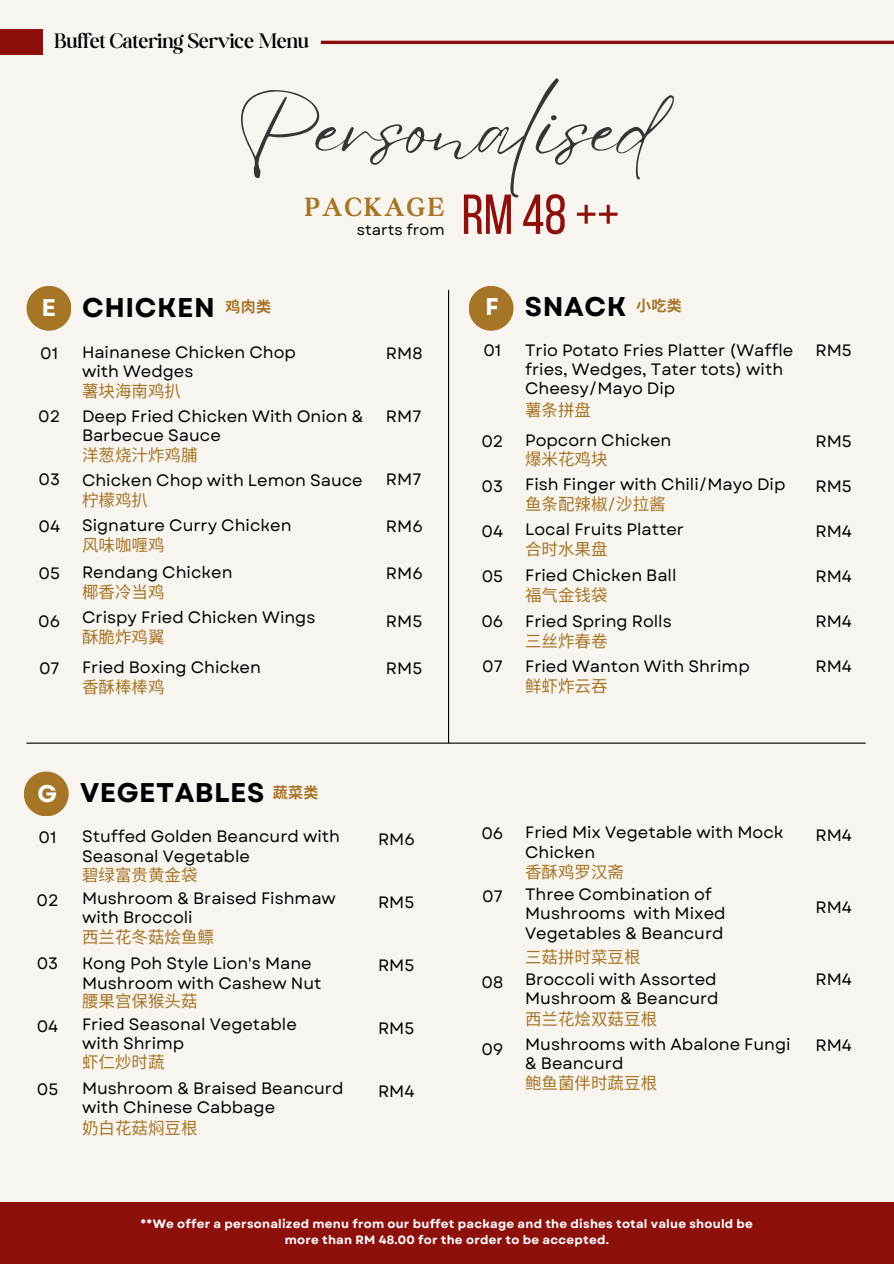
<style>
.page{position:relative;width:894px;height:1264px;background:#fff}
.page>*{position:absolute;margin:0;border:0;box-sizing:border-box;transform-origin:0 0}
.t1{font:84.45px "Eyesome Script";color:#373434}
.t2{font:56.1px "Bebas Neue";color:#8e100c}
.t3{font:700 28.2px "Boston Angel";letter-spacing:.1em;color:#a67526}
.t4{font:700 27px "Garet";letter-spacing:.02em;color:#000}
.t5{font:700 24.15px "Garet";color:#fff}
.t6{font:300 22.5px "Boston Angel";color:#000}
.t7{font:16.5px/19.2px "Garet";color:#000}
.t8{font:16.5px "Noto Sans CJ Ksc";color:#a67526}
.t9{font:15.15px "Garet";color:#000}
.t10{font:700 15px "Noto Sans CJ Ksc";letter-spacing:.02em;color:#a67526}
.t11{font:700 12px/16px "Garet";letter-spacing:.02em;color:#fff;text-align:center}
.s1{font-family:"Garet"}
</style>
<div class="page">
<div style="left:0;top:0;width:893px;height:1263px;background:#f8f4ef"></div>
<div style="left:0;top:1202px;width:893px;height:61px;background:#8e100c"></div>
<div style="left:24px;top:771px;width:45px;height:45px;background:#a67526;border-radius:50%"></div>
<div style="left:468px;top:286px;width:45px;height:45px;background:#a67526;border-radius:50%"></div>
<div style="left:27px;top:286px;width:44px;height:45px;background:#a67526;border-radius:50%"></div>
<hr style="left:321px;top:41px;width:572px;height:3px;background:#8e100c">
<div style="left:0;top:29px;width:43px;height:26px;background:#8e100c"></div>
<hr style="left:27px;top:742px;width:838px;height:1px;background:#000">
<hr style="left:448px;top:290px;width:1px;height:453px;background:#000">
<p class="t6" style="left:54px;top:27px;width:256px">Buffet Catering Service Menu</p>
<p class="t1" style="left:237px;top:74px;width:424px">Personalised</p>
<p class="t3" style="left:305px;top:189px;width:140px">PACKAGE</p>
<p class="t9" style="left:357px;top:219px;width:89px">starts from</p>
<p class="t2" style="left:461px;top:192px;width:159px">RM 48 ++</p>
<p class="t5" style="left:42px;top:290px;width:16px">E</p>
<p class="t4" style="left:82px;top:288px;width:134px">CHICKEN</p>
<p class="t10" style="left:225px;top:295px;width:47px">鸡肉类</p>
<p class="t7" style="left:40px;top:343px;width:19px">01</p>
<p class="t7" style="left:38px;top:406px;width:24px">02</p>
<p class="t7" style="left:38px;top:469px;width:23px">03</p>
<p class="t7" style="left:38px;top:517px;width:23px">04</p>
<h6 class="t7" style="left:39px;top:564px;width:23px">05</h6>
<h6 class="t7" style="left:38px;top:611px;width:24px">06</h6>
<h6 class="t7" style="left:39px;top:658px;width:22px">07</h6>
<h6 class="t7" style="left:82px;top:343px;width:215px">Hainanese Chicken Chop</h6>
<h6 class="t7" style="left:82px;top:362px;width:113px">with Wedges</h6>
<p class="t7" style="left:82px;top:406px;width:283px">Deep Fried Chicken With Onion &amp;<br>Barbecue Sauce</p>
<p class="t8" style="left:82px;top:378px;width:100px">薯块海南鸡扒</p>
<p class="t8" style="left:82px;top:441px;width:117px">洋葱烧汁炸鸡脯</p>
<p class="t7" style="left:82px;top:470px;width:282px">Chicken Chop with Lemon Sauce</p>
<p class="t8" style="left:82px;top:486px;width:67px">柠檬鸡扒</p>
<h6 class="t7" style="left:82px;top:515px;width:211px">Signature Curry Chicken</h6>
<h6 class="t7" style="left:82px;top:562px;width:152px">Rendang Chicken</h6>
<h6 class="t7" style="left:82px;top:607px;width:235px">Crispy Fried Chicken Wings</h6>
<h6 class="t7" style="left:82px;top:658px;width:180px">Fried Boxing Chicken</h6>
<p class="t8" style="left:82px;top:531px;width:84px">风味咖喱鸡</p>
<p class="t8" style="left:82px;top:578px;width:84px">椰香冷当鸡</p>
<p class="t8" style="left:82px;top:624px;width:84px">酥脆炸鸡翼</p>
<p class="t8" style="left:82px;top:673px;width:84px">香酥棒棒鸡</p>
<p class="t7" style="left:386px;top:343px;width:38px">RM8</p>
<p class="t7" style="left:386px;top:406px;width:37px">RM7</p>
<p class="t7" style="left:386px;top:469px;width:37px">RM7</p>
<p class="t7" style="left:386px;top:517px;width:38px">RM6</p>
<p class="t7" style="left:386px;top:564px;width:38px">RM6</p>
<p class="t7" style="left:386px;top:611px;width:38px">RM5</p>
<p class="t7" style="left:386px;top:658px;width:38px">RM5</p>
<p class="t5" style="left:485px;top:289px;width:15px">F</p>
<p class="t4" style="left:524px;top:287px;width:103px">SNACK</p>
<p class="t10" style="left:636px;top:294px;width:47px">小吃类</p>
<h6 class="t7" style="left:483px;top:341px;width:19px">01</h6>
<h6 class="t7" style="left:481px;top:431px;width:24px">02</h6>
<p class="t7" style="left:481px;top:476px;width:23px">03</p>
<p class="t7" style="left:481px;top:521px;width:23px">04</p>
<p class="t7" style="left:481px;top:566px;width:23px">05</p>
<p class="t7" style="left:481px;top:611px;width:24px">06</p>
<p class="t7" style="left:482px;top:656px;width:22px">07</p>
<p class="t7" style="left:525px;top:341px;width:269px">Trio Potato Fries Platter (Waffle fries, Wedges, Tater tots) with<br>Cheesy/Mayo Dip</p>
<p class="t8" style="left:525px;top:397px;width:67px">薯条拼盘</p>
<p class="t7" style="left:525px;top:430px;width:148px">Popcorn Chicken</p>
<p class="t7" style="left:525px;top:475px;width:262px">Fish Finger with Chili/Mayo Dip</p>
<p class="t7" style="left:525px;top:520px;width:160px">Local Fruits Platter</p>
<p class="t8" style="left:525px;top:446px;width:84px">爆米花鸡块</p>
<p class="t8" style="left:525px;top:491px;width:142px">鱼条配辣椒<span class="s1">/</span>沙拉酱</p>
<h3 class="t8" style="left:525px;top:536px;width:84px">合时水果盘</h3>
<p class="t7" style="left:525px;top:565px;width:153px">Fried Chicken Ball</p>
<p class="t8" style="left:525px;top:581px;width:84px">福气金钱袋</p>
<p class="t7" style="left:525px;top:611px;width:148px">Fried Spring Rolls</p>
<h5 class="t8" style="left:525px;top:627px;width:84px">三丝炸春卷</h5>
<p class="t7" style="left:525px;top:657px;width:226px">Fried Wanton With Shrimp</p>
<p class="t8" style="left:525px;top:673px;width:84px">鲜虾炸云吞</p>
<p class="t7" style="left:815px;top:341px;width:38px">RM5</p>
<p class="t7" style="left:815px;top:431px;width:38px">RM5</p>
<h6 class="t7" style="left:815px;top:476px;width:38px">RM5</h6>
<h6 class="t7" style="left:815px;top:521px;width:38px">RM4</h6>
<h6 class="t7" style="left:815px;top:566px;width:38px">RM4</h6>
<h6 class="t7" style="left:815px;top:611px;width:38px">RM4</h6>
<h6 class="t7" style="left:815px;top:656px;width:38px">RM4</h6>
<h6 class="t5" style="left:37px;top:776px;width:21px">G</h6>
<p class="t4" style="left:80px;top:773px;width:186px">VEGETABLES</p>
<h6 class="t10" style="left:273px;top:780px;width:47px">蔬菜类</h6>
<p class="t7" style="left:39px;top:827px;width:19px">01</p>
<p class="t7" style="left:36px;top:890px;width:24px">02</p>
<p class="t7" style="left:37px;top:953px;width:23px">03</p>
<p class="t7" style="left:37px;top:1016px;width:23px">04</p>
<p class="t7" style="left:37px;top:1079px;width:23px">05</p>
<p class="t7" style="left:82px;top:827px;width:259px">Stuffed Golden Beancurd with<br>Seasonal Vegetable</p>
<p class="t7" style="left:82px;top:889px;width:255px">Mushroom &amp; Braised Fishmaw</p>
<p class="t7" style="left:82px;top:908px;width:112px">with Broccoli</p>
<p class="t7" style="left:82px;top:954px;width:241px">Kong Poh Style Lion's Mane<br>Mushroom with Cashew Nut</p>
<p class="t8" style="left:82px;top:862px;width:117px">碧绿富贵黄金袋</p>
<p class="t8" style="left:82px;top:923px;width:133px">西兰花冬菇烩鱼鳔</p>
<p class="t8" style="left:82px;top:988px;width:117px">腰果宫保猴头菇</p>
<p class="t7" style="left:82px;top:1014px;width:216px">Fried Seasonal Vegetable</p>
<p class="t7" style="left:82px;top:1034px;width:104px">with Shrimp</p>
<p class="t8" style="left:82px;top:1048px;width:84px">虾仁炒时蔬</p>
<p class="t7" style="left:82px;top:1079px;width:263px">Mushroom &amp; Braised Beancurd with Chinese Cabbage</p>
<p class="t8" style="left:82px;top:1114px;width:117px">奶白花菇焖豆根</p>
<h6 class="t7" style="left:378px;top:829px;width:38px">RM6</h6>
<h6 class="t7" style="left:378px;top:892px;width:38px">RM5</h6>
<h6 class="t7" style="left:378px;top:955px;width:38px">RM5</h6>
<h6 class="t7" style="left:378px;top:1018px;width:38px">RM5</h6>
<h6 class="t7" style="left:378px;top:1081px;width:38px">RM4</h6>
<h3 class="t7" style="left:481px;top:823px;width:24px">06</h3>
<h5 class="t7" style="left:525px;top:823px;width:260px">Fried Mix Vegetable with Mock<br>Chicken</h5>
<h1 class="t7" style="left:815px;top:826px;width:38px">RM4</h1>
<p class="t8" style="left:525px;top:858px;width:100px">香酥鸡罗汉斋</p>
<h3 class="t7" style="left:482px;top:886px;width:22px">07</h3>
<h5 class="t7" style="left:525px;top:885px;width:202px">Three Combination of<br>Mushrooms with Mixed<br>Vegetables &amp; Beancurd</h5>
<h3 class="t7" style="left:815px;top:898px;width:38px">RM4</h3>
<p class="t8" style="left:525px;top:943px;width:117px">三菇拼时菜豆根</p>
<p class="t7" style="left:481px;top:972px;width:23px">08</p>
<p class="t7" style="left:481px;top:1039px;width:24px">09</p>
<p class="t7" style="left:525px;top:969px;width:195px">Broccoli with Assorted<br>Mushroom &amp; Beancurd</p>
<p class="t7" style="left:525px;top:1034px;width:267px">Mushrooms with Abalone Fungi</p>
<p class="t7" style="left:525px;top:1053px;width:100px">&amp; Beancurd</p>
<p class="t8" style="left:525px;top:1005px;width:133px">西兰花烩双菇豆根</p>
<h2 class="t7" style="left:815px;top:970px;width:38px">RM4</h2>
<p class="t7" style="left:815px;top:1035px;width:38px">RM4</p>
<p class="t8" style="left:525px;top:1069px;width:133px">鲍鱼菌伴时蔬豆根</p>
<h4 class="t11" style="left:140px;top:1215px;width:613px">**We offer a personalized menu from our buffet package and the dishes total value should be more than RM 48.00 for the order to be accepted.</h4>
</div>
